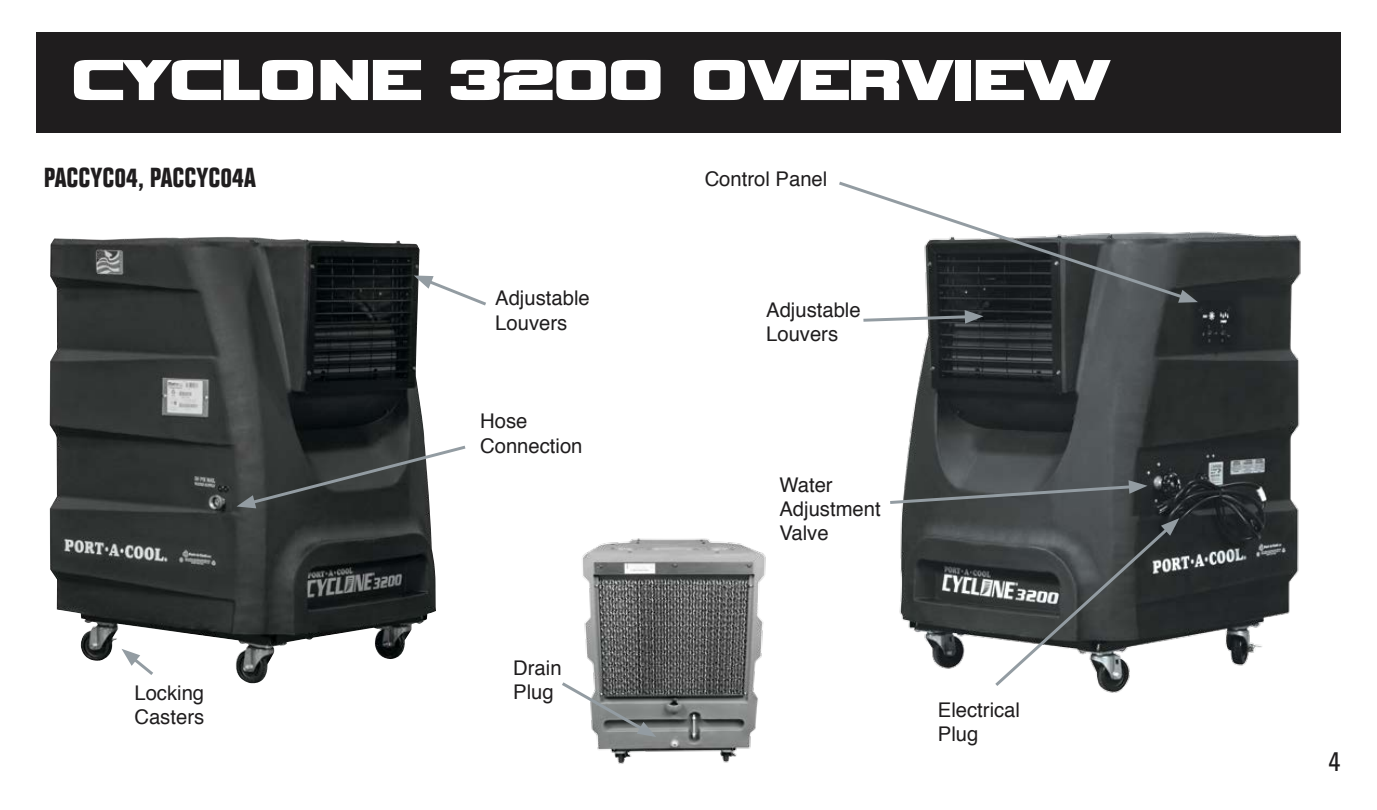
<style>
.page{position:relative;width:1377px;height:810px;background:#fff}
.page>*{position:absolute;margin:0;border:0;box-sizing:border-box;transform-origin:0 0}
.t1{font:81px "Vipnagorgialla";color:#fff}
.t2{font:700 condensed 27px "Folio BT";color:#1f1d1e}
.t3{font:condensed 27px "Univers";color:#1f1d1e}
.t4{font:20.25px/24.3px "Helvetica";color:#1f1d1e}
</style>
<div class="page">
<img style="left:50px;top:237px;width:386px;height:447px">
<img style="left:899px;top:231px;width:402px;height:462px">
<div style="left:36px;top:32px;width:1305px;height:101px;background:#1f1d1e"></div>
<svg style="left:839px;top:181px;width:359px;height:122px"></svg>
<svg style="left:992px;top:518px;width:187px;height:171px"></svg>
<svg style="left:890px;top:480px;width:258px;height:26px;background:#585d5f"></svg>
<svg style="left:237px;top:443px;width:229px;height:65px"></svg>
<svg style="left:863px;top:310px;width:121px;height:14px"></svg>
<svg style="left:414px;top:275px;width:72px;height:33px"></svg>
<svg style="left:122px;top:649px;width:34px;height:29px"></svg>
<img style="left:582px;top:538px;width:184px;height:226px">
<svg style="left:562px;top:680px;width:94px;height:57px"></svg>
<h1 class="t1" style="left:72px;top:45px;width:1039px">CYCLONE 3200 OVERVIEW</h1>
<h2 class="t2" style="left:44px;top:161px;width:214px">PACCYC04, PACCYC04A</h2>
<p class="t4" style="left:134px;top:681px;width:71px">Locking<br>Casters</p>
<p class="t4" style="left:705px;top:168px;width:124px">Control Panel</p>
<p class="t4" style="left:495px;top:287px;width:96px">Adjustable<br>Louvers</p>
<p class="t4" style="left:766px;top:298px;width:96px">Adjustable<br>Louvers</p>
<p class="t4" style="left:480px;top:410px;width:104px">Hose<br>Connection</p>
<p class="t4" style="left:513px;top:656px;width:50px">Drain<br>Plug</p>
<p class="t4" style="left:779px;top:473px;width:103px">Water<br>Adjustment<br>Valve</p>
<p class="t4" style="left:938px;top:698px;width:84px">Electrical<br>Plug</p>
<h2 class="t3" style="left:1329px;top:744px;width:13px">4</h2>
</div>
